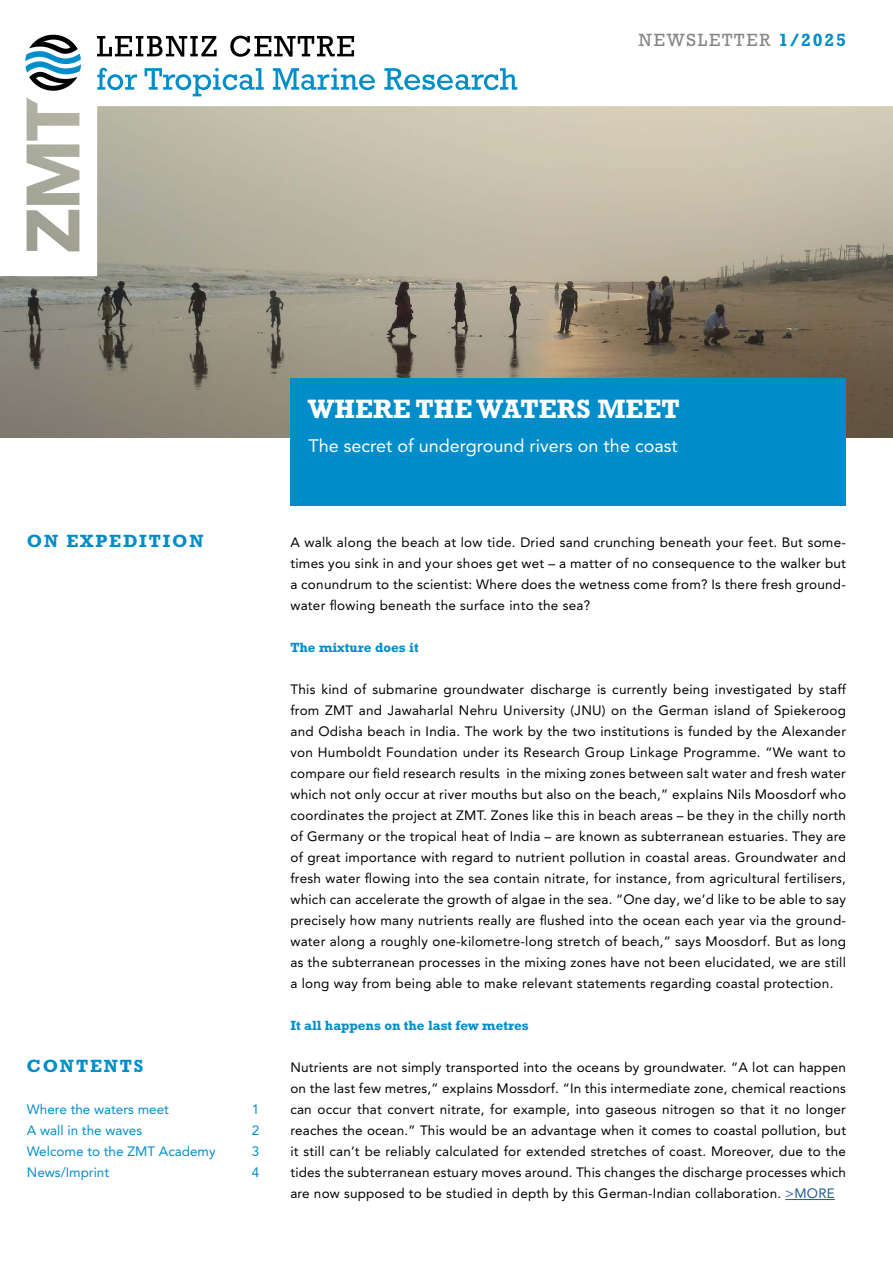
<style>
.page{position:relative;width:893px;height:1263px;background:#fff}
.page>*{position:absolute;margin:0;border:0;box-sizing:border-box;transform-origin:0 0}
.header__heading1{font:700 27px "Rockwell Std";color:#fff}
.header__heading2{font:18px "Avenir LT Pro";color:#fff}
.base-category{font:700 18px "Rockwell Std";letter-spacing:.1em;color:#008dca}
.base-category-2{font:18px "Rockwell Std";letter-spacing:.1em;color:#878786}
.main-text{font:13.5px/21px "Avenir LT Pro";letter-spacing:.02em;color:#000;text-align:justify}
.table-of-contents-text{font:13.5px "Avenir LT Pro";color:#008dca}
.main-text__heading2{font:700 13.5px "Rockwell Std";color:#008dca}
.s1{font-weight:700;color:#008dca}
.s2{color:#245a9c}
</style>
<div class="page">
<hr style="left:785px;top:1199px;width:50px;height:1px;background:#245a9c">
<img style="left:0;top:276px;width:893px;height:162px">
<svg style="left:26px;top:34px;width:867px;height:242px"></svg>
<svg style="left:25px;top:35px;width:56px;height:56px"></svg>
<svg style="left:97px;top:36px;width:120px;height:21px"></svg>
<svg style="left:230px;top:36px;width:124px;height:21px"></svg>
<svg style="left:97px;top:68px;width:40px;height:22px"></svg>
<svg style="left:145px;top:68px;width:119px;height:28px"></svg>
<svg style="left:273px;top:68px;width:102px;height:22px"></svg>
<svg style="left:384px;top:68px;width:133px;height:22px"></svg>
<div style="left:290px;top:378px;width:556px;height:127px;background:#008dca"></div>
<p class="base-category-2" style="left:639px;top:30px;width:209px">NEWSLETTER <span class="s1">1/2025</span></p>
<p class="base-category" style="left:27px;top:530px;width:178px">ON EXPEDITION</p>
<p class="base-category" style="left:27px;top:1055px;width:118px">CONTENTS</p>
<p class="table-of-contents-text" style="left:27px;top:1101px;width:144px">Where the waters meet</p>
<p class="table-of-contents-text" style="left:252px;top:1101px;width:9px">1</p>
<p class="table-of-contents-text" style="left:27px;top:1122px;width:117px">A wall in the waves</p>
<p class="table-of-contents-text" style="left:252px;top:1122px;width:9px">2</p>
<p class="table-of-contents-text" style="left:27px;top:1143px;width:190px">Welcome to the ZMT Academy</p>
<p class="table-of-contents-text" style="left:252px;top:1143px;width:9px">3</p>
<p class="table-of-contents-text" style="left:27px;top:1164px;width:84px">News/Imprint</p>
<p class="table-of-contents-text" style="left:252px;top:1164px;width:9px">4</p>
<h1 class="header__heading1" style="left:308px;top:393px;width:373px">WHERE THE WATERS MEET</h1>
<h2 class="header__heading2" style="left:308px;top:435px;width:371px">The secret of underground rivers on the coast</h2>
<p class="main-text" style="left:290px;top:532px;width:557px">A walk along the beach at low tide. Dried sand crunching beneath your feet. But some&shy;times you sink in and your shoes get wet – a matter of no consequence to the walker but a conundrum to the scientist: Where does the wetness come from? Is there fresh ground&shy;water flowing beneath the surface into the sea?</p>
<h2 class="main-text__heading2" style="left:290px;top:640px;width:130px">The mixture does it</h2>
<p class="main-text" style="left:290px;top:679px;width:557px">This kind of submarine groundwater discharge is currently being investigated by staff from ZMT and Jawaharlal Nehru University (JNU) on the German island of Spiekeroog and Odisha beach in India. The work by the two institutions is funded by the Alexander von Humboldt Foundation under its Research Group Linkage Programme. “We want to compare our field research results in the mixing zones between salt water and fresh water which not only occur at river mouths but also on the beach,” explains Nils Moosdorf who coordinates the project at ZMT. Zones like this in beach areas – be they in the chilly north of Germany or the tropical heat of India – are known as subterranean estuaries. They are of great importance with regard to nutrient pollution in coastal areas. Groundwater and fresh water flowing into the sea contain nitrate, for instance, from agricultural fertilisers, which can accelerate the growth of algae in the sea. “One day, we’d like to be able to say precisely how many nutrients really are flushed into the ocean each year via the ground&shy;water along a roughly one-kilometre-long stretch of beach,” says Moosdorf. But as long as the subterranean processes in the mixing zones have not been elucidated, we are still a long way from being able to make relevant statements regarding coastal protection.</p>
<h2 class="main-text__heading2" style="left:290px;top:1018px;width:240px">It all happens on the last few metres</h2>
<p class="main-text" style="left:290px;top:1057px;width:557px">Nutrients are not simply transported into the oceans by groundwater. “A lot can happen on the last few metres,” explains Mossdorf. “In this intermediate zone, chemical reactions can occur that convert nitrate, for example, into gaseous nitrogen so that it no longer reaches the ocean.” This would be an advantage when it comes to coastal pollution, but it still can’t be reliably calculated for extended stretches of coast. Moreover, due to the tides the subterranean estuary moves around. This changes the discharge processes which are now supposed to be studied in depth by this German-Indian collaboration. <span class="s2">&gt;MORE</span></p>
</div>
